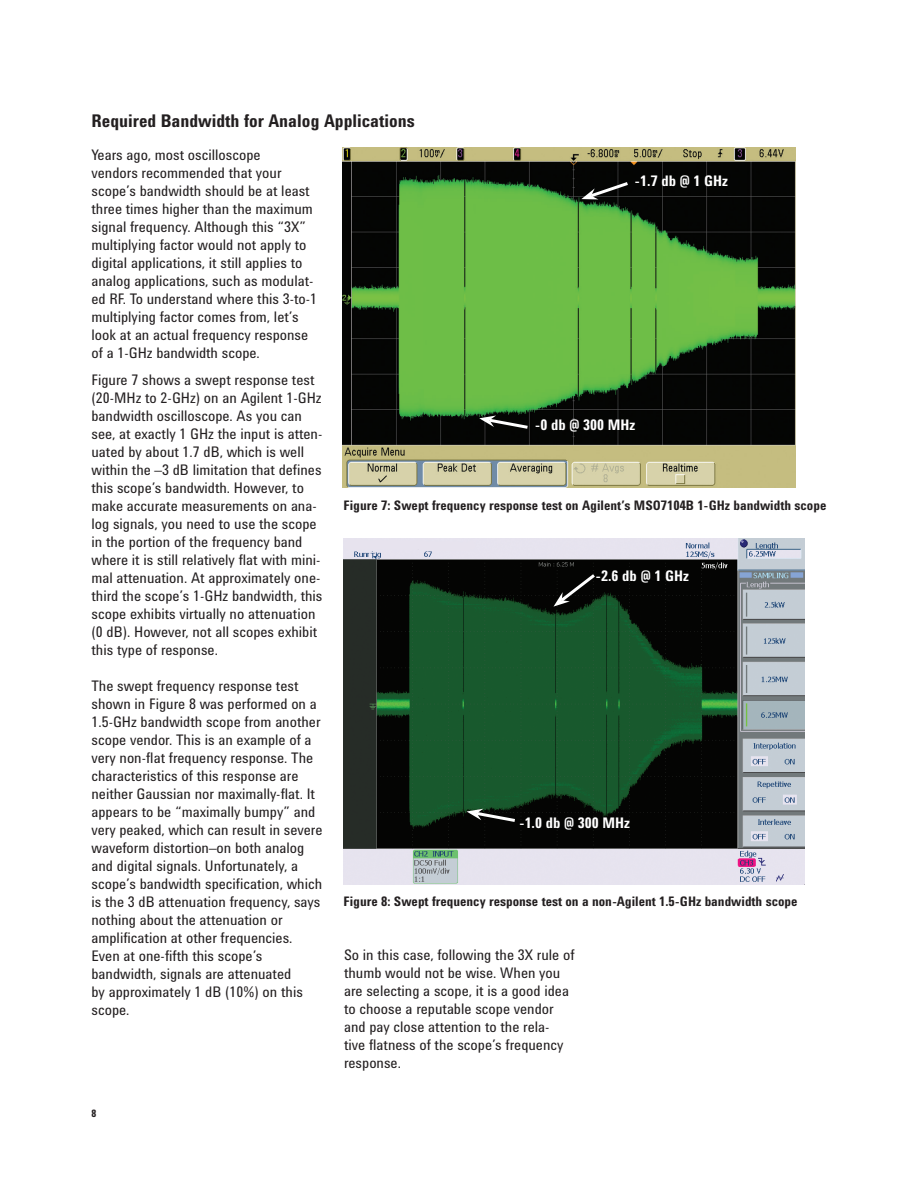
<style>
.page{position:relative;width:918px;height:1188px;background:#fff}
.page>*{position:absolute;margin:0;border:0;box-sizing:border-box;transform-origin:0 0}
.t1{font:700 18px "Agilent Condensed CFF";color:#231f20}
.t2{font:15px/18px "Agilent Condensed CFF";color:#231f20}
.t3{font:700 15px "Agilent Condensed CFF";color:#fff}
.t4{font:700 13.5px "Agilent Condensed CFF";color:#231f20}
.t5{font:700 10.5px "Agilent Condensed CFF";color:#231f20}
</style>
<div class="page">
<img style="left:342px;top:148px;width:454px;height:340px">
<div style="left:342px;top:537px;width:469px;height:355px;background:linear-gradient(to right,#fff,#fff)"></div>
<img style="left:344px;top:538px;width:461px;height:346px">
<svg style="left:581px;top:180px;width:50px;height:20px"></svg>
<svg style="left:479px;top:416px;width:52px;height:15px"></svg>
<svg style="left:554px;top:571px;width:44px;height:36px;background:#212321"></svg>
<svg style="left:467px;top:809px;width:51px;height:15px"></svg>
<p class="t1" style="left:92px;top:107px;width:325px">Required Bandwidth for Analog Applications</p>
<p class="t2" style="left:92px;top:145px;width:227px">Years ago, most oscilloscope<br>vendors recommended that your scope’s bandwidth should be at least three times higher than the maximum signal frequency. Although this “3X” multiplying factor would not apply to digital applications, it still applies to analog applications, such as modulat&shy;ed RF. To understand where this 3-to-1 multiplying factor comes from, let’s look at an actual frequency response of a 1-GHz bandwidth scope.</p>
<p class="t2" style="left:92px;top:370px;width:232px">Figure 7 shows a swept response test (20-MHz to 2-GHz) on an Agilent 1-GHz bandwidth oscilloscope. As you can see, at exactly 1 GHz the input is atten&shy;uated by about 1.7 dB, which is well within the –3 dB limitation that defines this scope’s bandwidth. However, to make accurate measurements on ana&shy;log signals, you need to use the scope in the portion of the frequency band where it is still relatively flat with mini&shy;mal attenuation. At approximately one&shy;third the scope’s 1-GHz bandwidth, this scope exhibits virtually no attenuation (0 dB). However, not all scopes exhibit this type of response.</p>
<p class="t2" style="left:92px;top:676px;width:232px">The swept frequency response test shown in Figure 8 was performed on a 1.5-GHz bandwidth scope from another scope vendor. This is an example of a very non-flat frequency response. The characteristics of this response are neither Gaussian nor maximally-flat. It appears to be “maximally bumpy” and very peaked, which can result in severe waveform distortion–on both analog and digital signals. Unfortunately, a scope’s bandwidth specification, which is the 3 dB attenuation frequency, says nothing about the attenuation or amplification at other frequencies.<br>Even at one-fifth this scope’s bandwidth, signals are attenuated<br>by approximately 1 dB (10%) on this scope.</p>
<p class="t3" style="left:635px;top:170px;width:95px">-1.7 db @ 1 GHz</p>
<p class="t3" style="left:535px;top:414px;width:102px">-0 db @ 300 MHz</p>
<p class="t4" style="left:344px;top:495px;width:484px">Figure 7: Swept frequency response test on Agilent’s MSO7104B 1-GHz bandwidth scope</p>
<p class="t3" style="left:596px;top:564px;width:95px">-2.6 db @ 1 GHz</p>
<p class="t3" style="left:519px;top:811px;width:113px">-1.0 db @ 300 MHz</p>
<p class="t4" style="left:344px;top:892px;width:456px">Figure 8: Swept frequency response test on a non-Agilent 1.5-GHz bandwidth scope</p>
<p class="t2" style="left:344px;top:945px;width:232px">So in this case, following the 3X rule of thumb would not be wise. When you are selecting a scope, it is a good idea to choose a reputable scope vendor and pay close attention to the rela&shy;tive flatness of the scope’s frequency response.</p>
<p class="t5" style="left:91px;top:1105px;width:6px">8</p>
</div>
